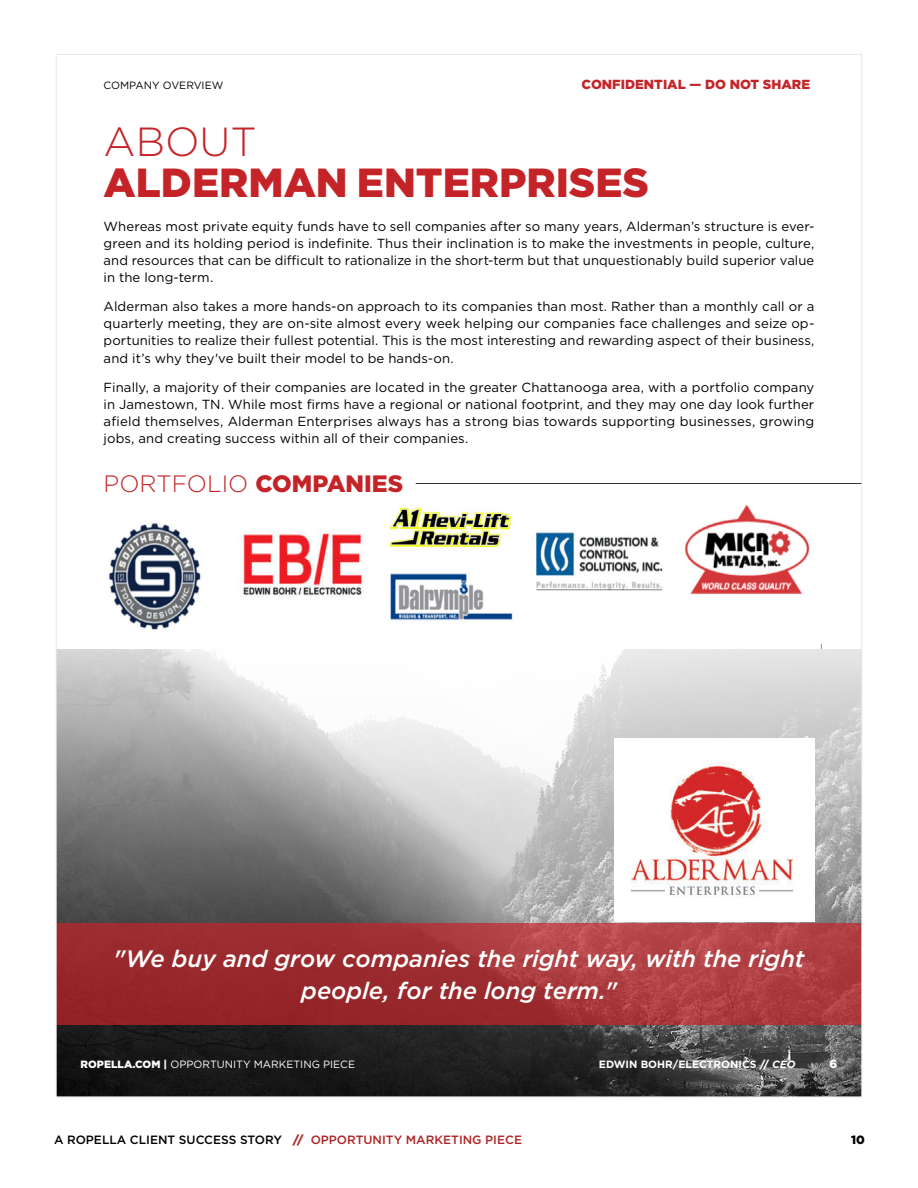
<style>
.page{position:relative;width:918px;height:1188px;background:#fff}
.page>*{position:absolute;margin:0;border:0;box-sizing:border-box;transform-origin:0 0}
.t1{font:900 40.65px "Gotham";color:#c42428}
.t2{font:300 40.65px "Gotham";color:#c42428}
.t3{font:italic 500 23.7px/31.7px "Gotham";letter-spacing:-.005em;color:#fff;text-align:center}
.t4{font:300 23.7px "Gotham";color:#c42428}
.t5{font:13.2px/17.1px "Gotham";letter-spacing:.005em;color:#000;text-align:justify}
.t6{font:900 13.2px "Gotham";color:#c42428}
.t7{font:500 12px "Gotham";color:#000}
.t8{font:900 12px "Gotham";color:#000}
.t9{font:900 11.85px "Gotham";color:#fff}
.t10{font:10.5px "Gotham";color:#fff}
.t11{font:700 10.5px "Gotham";color:#fff}
.t12{font:10.5px "Gotham";color:#000}
.s1{font-weight:900}
.s2{font-style:italic}
.s3{font-weight:900;color:#ae2524}
.s4{color:#ae2524}
</style>
<div class="page">
<img style="left:58px;top:649px;width:802px;height:446px">
<div style="left:614px;top:738px;width:200px;height:184px;background:#fff"></div>
<img style="left:631px;top:762px;width:161px;height:133px">
<svg style="left:58px;top:923px;width:802px;height:101px;background:#a23336"></svg>
<img style="left:108px;top:504px;width:702px;height:126px">
<hr style="left:416px;top:483px;width:446px;height:1px;background:#000">
<p class="t12" style="left:104px;top:78px;width:121px">COMPANY OVERVIEW</p>
<p class="t6" style="left:582px;top:75px;width:230px">CONFIDENTIAL — DO NOT SHARE</p>
<h1 class="t2" style="left:104px;top:116px;width:155px">ABOUT</h1>
<h1 class="t1" style="left:104px;top:155px;width:547px">ALDERMAN ENTERPRISES</h1>
<p class="t5" style="left:104px;top:217px;width:712px">Whereas most private equity funds have to sell companies after so many years, Alderman’s structure is ever&shy;green and its holding period is indefinite. Thus their inclination is to make the investments in people, culture, and resources that can be difficult to rationalize in the short-term but that unquestionably build superior value in the long-term.</p>
<p class="t5" style="left:104px;top:298px;width:712px">Alderman also takes a more hands-on approach to its companies than most. Rather than a monthly call or a quarterly meeting, they are on-site almost every week helping our companies face challenges and seize op&shy;portunities to realize their fullest potential. This is the most interesting and rewarding aspect of their business, and it’s why they've built their model to be hands-on.</p>
<p class="t5" style="left:104px;top:378px;width:712px">Finally, a majority of their companies are located in the greater Chattanooga area, with a portfolio company in Jamestown, TN. While most firms have a regional or national footprint, and they may one day look further afield themselves, Alderman Enterprises always has a strong bias towards supporting businesses, growing jobs, and creating success within all of their companies.</p>
<h2 class="t4" style="left:104px;top:468px;width:301px">PORTFOLIO <span class="s1">COMPANIES</span></h2>
<h2 class="t3" style="left:113px;top:943px;width:693px">"We buy and grow companies the right way, with the right people, for the long term."</h2>
<p class="t10" style="left:81px;top:1057px;width:276px"><span class="s1">ROPELLA.COM |</span> OPPORTUNITY MARKETING PIECE</p>
<p class="t11" style="left:599px;top:1057px;width:198px">EDWIN BOHR/ELECTRONICS <span class="s1">//</span> <span class="s2">CEO</span></p>
<p class="t9" style="left:830px;top:1056px;width:9px">6</p>
<p class="t7" style="left:54px;top:1132px;width:470px">A ROPELLA CLIENT SUCCESS STORY <span class="s3">//</span> <span class="s4">OPPORTUNITY MARKETING PIECE</span></p>
<p class="t8" style="left:851px;top:1131px;width:15px">10</p>
</div>
